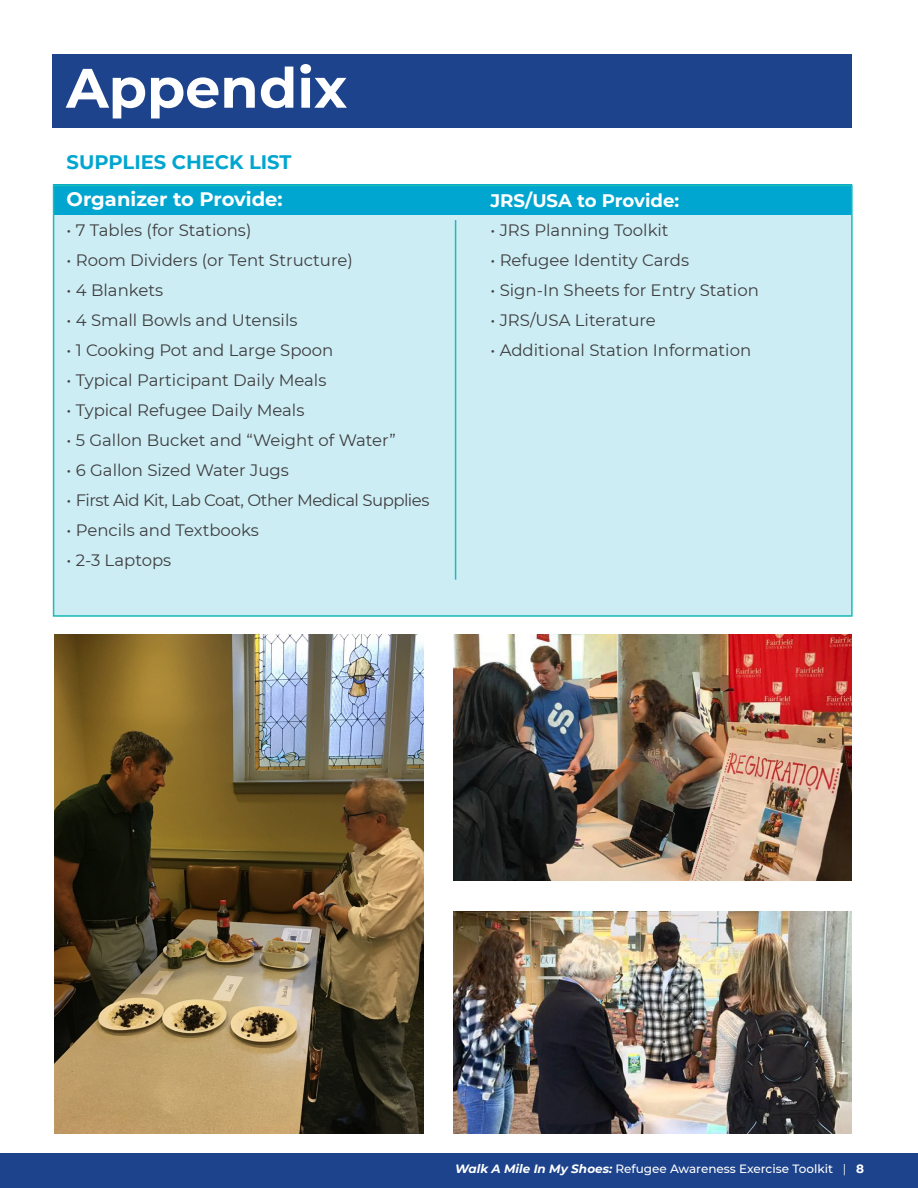
<style>
.page{position:relative;width:918px;height:1188px;background:#fff}
.page>*{position:absolute;margin:0;border:0;box-sizing:border-box;transform-origin:0 0}
.t1{font:700 55.5px "Montserrat";color:#fff}
.t2{font:700 19.5px "Montserrat";color:#fff}
.t3{font:700 19.5px "Montserrat";color:#00a6cf}
.t4{font:700 18.15px "Montserrat";color:#fff}
.t5{font:16.5px "Montserrat";color:#3e3e3f}
.t6{font:16.5px "Montserrat";letter-spacing:-.03em;color:#3e3e3f}
.t7{font:500 12px "Montserrat";color:#fff}
.s1{font-weight:700;font-style:italic}
.s2{font-weight:400}
.s3{font-weight:700}
</style>
<div class="page">
<div style="left:0;top:1153px;width:918px;height:35px;background:#1d438c"></div>
<div style="left:54px;top:185px;width:798px;height:432px;background:#cdedf5"></div>
<div style="left:54px;top:185px;width:798px;height:30px;background:#00a6cf"></div>
<hr style="left:455px;top:220px;width:1px;height:360px;background:#1dbcb8">
<div style="left:53px;top:185px;width:800px;height:432px;border:2px solid #1dbcb8"></div>
<img style="left:54px;top:634px;width:369px;height:500px">
<img style="left:453px;top:634px;width:399px;height:247px">
<img style="left:453px;top:912px;width:399px;height:222px">
<div style="left:52px;top:54px;width:800px;height:73px;background:#1d438c"></div>
<p class="t1" style="left:66px;top:48px;width:282px">Appendix</p>
<p class="t3" style="left:67px;top:148px;width:226px">SUPPLIES CHECK LIST</p>
<p class="t2" style="left:67px;top:185px;width:218px">Organizer to Provide:</p>
<p class="t5" style="left:67px;top:219px;width:186px">• 7 Tables (for Stations)</p>
<p class="t5" style="left:67px;top:249px;width:288px">• Room Dividers (or Tent Structure)</p>
<p class="t5" style="left:67px;top:279px;width:98px">• 4 Blankets</p>
<p class="t5" style="left:67px;top:309px;width:232px">• 4 Small Bowls and Utensils</p>
<p class="t5" style="left:67px;top:339px;width:268px">• 1 Cooking Pot and Large Spoon</p>
<p class="t5" style="left:67px;top:369px;width:261px">• Typical Participant Daily Meals</p>
<p class="t5" style="left:67px;top:399px;width:239px">• Typical Refugee Daily Meals</p>
<p class="t5" style="left:67px;top:429px;width:331px">• 5 Gallon Bucket and “Weight of Water”</p>
<p class="t5" style="left:67px;top:459px;width:224px">• 6 Gallon Sized Water Jugs</p>
<p class="t6" style="left:67px;top:489px;width:364px">• First Aid Kit, Lab Coat, Other Medical Supplies</p>
<p class="t5" style="left:67px;top:519px;width:194px">• Pencils and Textbooks</p>
<p class="t5" style="left:67px;top:549px;width:106px">• 2-3 Laptops</p>
<p class="t4" style="left:490px;top:188px;width:190px">JRS/USA to Provide:</p>
<p class="t5" style="left:490px;top:219px;width:180px">• JRS Planning Toolkit</p>
<p class="t5" style="left:490px;top:249px;width:200px">• Refugee Identity Cards</p>
<p class="t5" style="left:490px;top:279px;width:270px">• Sign-In Sheets for Entry Station</p>
<p class="t5" style="left:490px;top:309px;width:167px">• JRS/USA Literature</p>
<p class="t5" style="left:490px;top:339px;width:262px">• Additional Station Information</p>
<p class="t7" style="left:455px;top:1161px;width:410px"><span class="s1">Walk A Mile In My Shoes:</span> Refugee Awareness Exercise Toolkit <span class="s2">|</span> <span class="s3">8</span></p>
</div>
